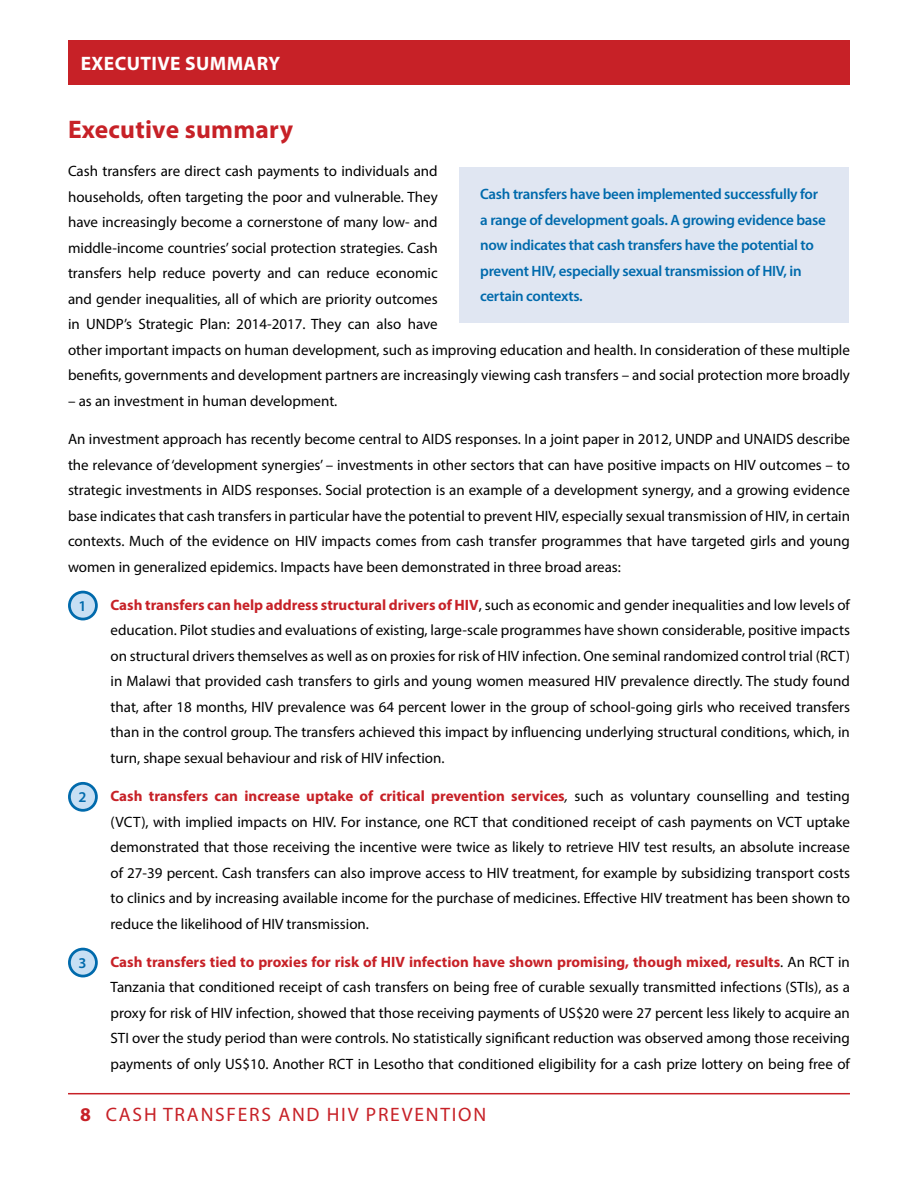
<style>
.page{position:relative;width:918px;height:1188px;background:#fff}
.page>*{position:absolute;margin:0;border:0;box-sizing:border-box;transform-origin:0 0}
.t1{font:700 25.5px "Myriad Pro";letter-spacing:.01em;color:#c72127}
.t2{font:19.5px "Myriad Pro";letter-spacing:.09em;color:#c72127}
.t3{font:700 19.5px "Myriad Pro";letter-spacing:.02em;color:#fff}
.t4{font:700 19.5px "Myriad Pro";color:#c72127}
.t5{font:15px/25.5px "Myriad Pro";color:#000;text-align:justify}
.t6{font:600 15px/25.5px "Myriad Pro";letter-spacing:-.02em;color:#006aac}
.s1{font-weight:700;color:#c72127}
.s2{font-style:italic}
</style>
<div class="page">
<hr style="left:68px;top:1093px;width:782px;height:1px;background:#c72127">
<div style="left:68px;top:40px;width:782px;height:44px;background:#c72127"></div>
<div style="left:69px;top:592px;width:27px;height:27px;background:#c7dff4;border-radius:50%"></div>
<div style="left:68px;top:591px;width:30px;height:29px;border:3px solid #006aac;border-radius:50%"></div>
<div style="left:69px;top:783px;width:27px;height:27px;background:#c7dff4;border-radius:50%"></div>
<div style="left:68px;top:782px;width:30px;height:30px;border:3px solid #006aac;border-radius:50%"></div>
<div style="left:69px;top:949px;width:27px;height:27px;background:#c7dff4;border-radius:50%"></div>
<div style="left:68px;top:948px;width:30px;height:29px;border:3px solid #006aac;border-radius:50%"></div>
<div style="left:459px;top:167px;width:389px;height:156px;background:#e0e6f2"></div>
<h2 class="t3" style="left:81px;top:50px;width:201px">EXECUTIVE SUMMARY</h2>
<h1 class="t1" style="left:68px;top:113px;width:227px">Executive summary</h1>
<p class="t5" style="left:68px;top:158px;width:784px;text-align:left">Cash transfers are direct cash payments to individuals and<br>households, often targeting the poor and vulnerable. They<br>have increasingly become a cornerstone of many low- and<br>middle-income countries’ social protection strategies. Cash<br>transfers help reduce poverty and can reduce economic<br>and gender inequalities, all of which are priority outcomes<br>in UNDP’s Strategic Plan: 2014-2017. They can also have<br>other important impacts on human development, such as improving education and health. In consideration of these multiple benefits, governments and development partners are increasingly viewing cash transfers – and social protection more broadly</p>
<p class="t5" style="left:68px;top:388px;width:271px">– as an investment in human development.</p>
<p class="t5" style="left:68px;top:426px;width:784px">An investment approach has recently become central to AIDS responses. In a joint paper in 2012, UNDP and UNAIDS describe the relevance of ‘development synergies’ – investments in other sectors that can have positive impacts on HIV outcomes – to strategic investments in AIDS responses. Social protection is an example of a development synergy, and a growing evidence base indicates that cash transfers in particular have the potential to prevent HIV, especially sexual transmission of HIV, in certain contexts. Much of the evidence on HIV impacts comes from cash transfer programmes that have targeted girls and young women in generalized epidemics. Impacts have been demonstrated in three broad areas:</p>
<p class="t6" style="left:79px;top:593px;width:10px">1</p>
<p class="t5" style="left:111px;top:592px;width:741px"><span class="s1">Cash transfers can help address structural drivers of HIV</span>, such as economic and gender inequalities and low levels of education. Pilot studies and evaluations of existing, large-scale programmes have shown considerable, positive impacts on structural drivers themselves as well as on proxies for risk of HIV infection. One seminal randomized control trial (RCT) in Malawi that provided cash transfers to girls and young women measured HIV prevalence directly. The study found that, after 18 months, HIV prevalence was 64 percent lower in the group of school-going girls who received transfers than in the control group. The transfers achieved this impact by influencing underlying structural conditions, which, in turn, shape sexual behaviour and risk of HIV infection.</p>
<p class="t6" style="left:79px;top:784px;width:10px">2</p>
<p class="t5" style="left:111px;top:783px;width:741px"><span class="s1">Cash transfers can increase uptake of critical prevention services</span><span class="s2">,</span> such as voluntary counselling and testing (VCT), with implied impacts on HIV. For instance, one RCT that conditioned receipt of cash payments on VCT uptake demonstrated that those receiving the incentive were twice as likely to retrieve HIV test results, an absolute increase of 27-39 percent. Cash transfers can also improve access to HIV treatment, for example by subsidizing transport costs to clinics and by increasing available income for the purchase of medicines. Effective HIV treatment has been shown to reduce the likelihood of HIV transmission.</p>
<p class="t6" style="left:79px;top:950px;width:10px">3</p>
<p class="t5" style="left:111px;top:949px;width:741px"><span class="s1">Cash transfers tied to proxies for risk of HIV infection have shown promising, though mixed, results</span>. An RCT in Tanzania that conditioned receipt of cash transfers on being free of curable sexually transmitted infections (STIs), as a proxy for risk of HIV infection, showed that those receiving payments of US$20 were 27 percent less likely to acquire an STI over the study period than were controls. No statistically significant reduction was observed among those receiving payments of only US$10. Another RCT in Lesotho that conditioned eligibility for a cash prize lottery on being free of</p>
<p class="t6" style="left:480px;top:181px;width:347px">Cash transfers have been implemented successfully for a range of development goals. A growing evidence base now indicates that cash transfers have the potential to prevent HIV, especially sexual transmission of HIV, in certain contexts.</p>
<h2 class="t4" style="left:80px;top:1102px;width:12px">8</h2>
<h2 class="t2" style="left:106px;top:1103px;width:382px">CASH TRANSFERS AND HIV PREVENTION</h2>
</div>
